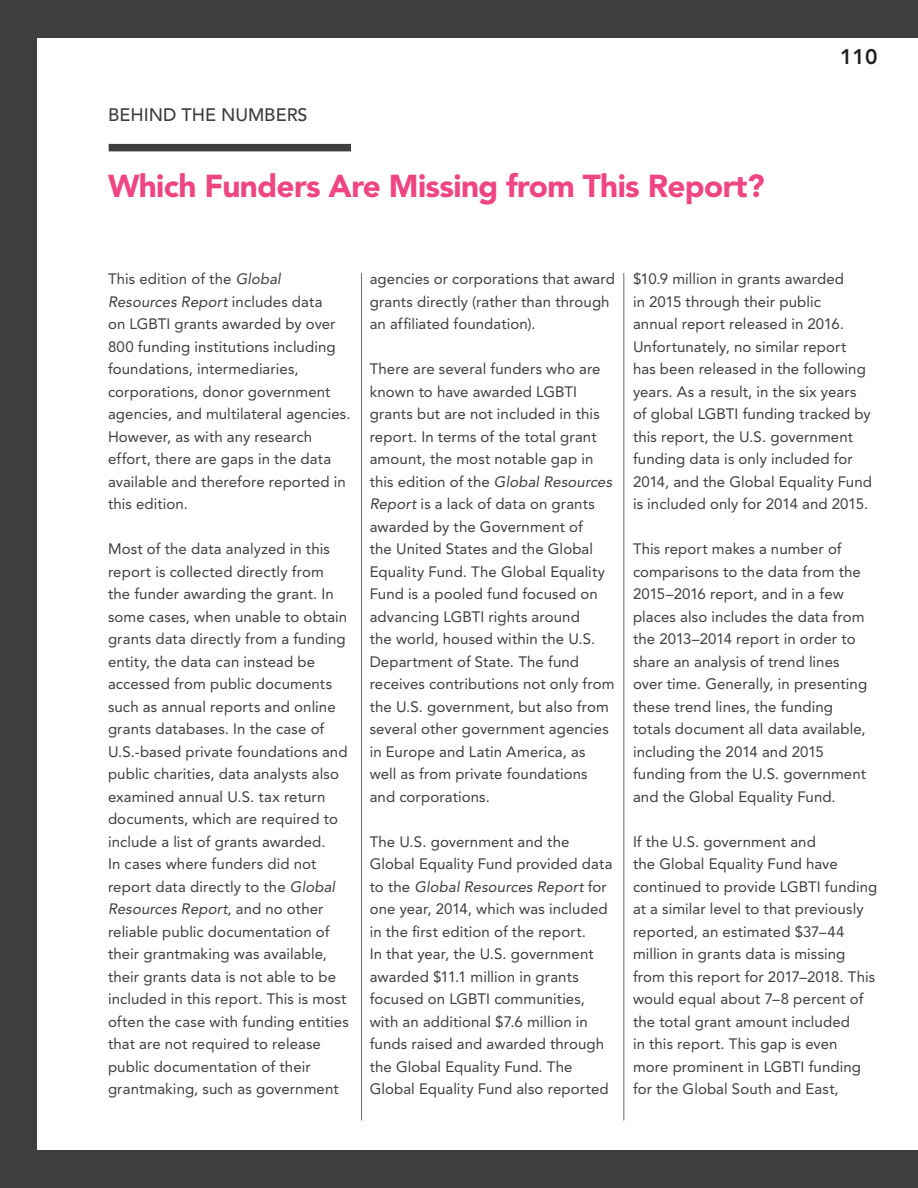
<style>
.page{position:relative;width:918px;height:1188px;background:#fff}
.page>*{position:absolute;margin:0;border:0;box-sizing:border-box;transform-origin:0 0}
.t1{font:900 31.5px "Avenir LT Std";letter-spacing:-.02em;color:#ef4681}
.t2{font:800 21px "Avenir LT Std";color:#231f20}
.t3{font:500 18px "Avenir LT Std";color:#3e3e3f}
.t4{font:15px/22.5px "Avenir LT Std";letter-spacing:.005em;color:#3e3e3f}
.s1{font-style:italic}
</style>
<div class="page">
<div style="left:0;top:0;width:37px;height:1188px;background:#3e3e3f"></div>
<div style="left:0;top:0;width:918px;height:37px;background:#3e3e3f"></div>
<div style="left:0;top:1151px;width:918px;height:37px;background:#3e3e3f"></div>
<div style="left:109px;top:144px;width:242px;height:7px;background:#3e3e3f"></div>
<hr style="left:361px;top:273px;width:1px;height:847px;background:#6c6d70">
<hr style="left:624px;top:273px;width:1px;height:847px;background:#6c6d70">
<p class="t3" style="left:108px;top:105px;width:201px">BEHIND THE NUMBERS</p>
<p class="t1" style="left:108px;top:167px;width:658px">Which Funders Are Missing from This Report?</p>
<h2 class="t2" style="left:840px;top:44px;width:39px">110</h2>
<p class="t4" style="left:108px;top:268px;width:244px">This edition of the <span class="s1">Global<br>Resources Report</span> includes data<br>on LGBTI grants awarded by over<br>800 funding institutions including foundations, intermediaries, corporations, donor government agencies, and multilateral agencies.<br>However, as with any research effort, there are gaps in the data available and therefore reported in this edition.</p>
<p class="t4" style="left:108px;top:538px;width:242px">Most of the data analyzed in this report is collected directly from the funder awarding the grant. In some cases, when unable to obtain grants data directly from a funding entity, the data can instead be accessed from public documents such as annual reports and online grants databases. In the case of U.S.-based private foundations and public charities, data analysts also examined annual U.S. tax return documents, which are required to include a list of grants awarded.<br>In cases where funders did not report data directly to the <span class="s1">Global Resources Report</span>, and no other reliable public documentation of their grantmaking was available, their grants data is not able to be included in this report. This is most often the case with funding entities that are not required to release public documentation of their grantmaking, such as government</p>
<p class="t4" style="left:370px;top:268px;width:247px">agencies or corporations that award grants directly (rather than through an affiliated foundation).</p>
<p class="t4" style="left:370px;top:358px;width:246px">There are several funders who are known to have awarded LGBTI grants but are not included in this report. In terms of the total grant amount, the most notable gap in this edition of the <span class="s1">Global Resources<br>Report</span> is a lack of data on grants awarded by the Government of<br>the United States and the Global<br>Equality Fund. The Global Equality<br>Fund is a pooled fund focused on advancing LGBTI rights around<br>the world, housed within the U.S.<br>Department of State. The fund receives contributions not only from the U.S. government, but also from several other government agencies in Europe and Latin America, as well as from private foundations and corporations.</p>
<p class="t4" style="left:370px;top:831px;width:244px">The U.S. government and the<br>Global Equality Fund provided data to the <span class="s1">Global Resources Report</span> for one year, 2014, which was included in the first edition of the report.<br>In that year, the U.S. government awarded $11.1 million in grants focused on LGBTI communities, with an additional $7.6 million in funds raised and awarded through the Global Equality Fund. The<br>Global Equality Fund also reported</p>
<p class="t4" style="left:633px;top:268px;width:241px">$10.9 million in grants awarded<br>in 2015 through their public<br>annual report released in 2016.<br>Unfortunately, no similar report has been released in the following years. As a result, in the six years of global LGBTI funding tracked by this report, the U.S. government funding data is only included for 2014, and the Global Equality Fund is included only for 2014 and 2015.</p>
<p class="t4" style="left:633px;top:538px;width:236px">This report makes a number of comparisons to the data from the<br>2015–2016 report, and in a few places also includes the data from the 2013–2014 report in order to share an analysis of trend lines over time. Generally, in presenting these trend lines, the funding totals document all data available, including the 2014 and 2015 funding from the U.S. government and the Global Equality Fund.</p>
<p class="t4" style="left:633px;top:831px;width:246px">If the U.S. government and<br>the Global Equality Fund have continued to provide LGBTI funding at a similar level to that previously reported, an estimated $37–44 million in grants data is missing from this report for 2017–2018. This would equal about 7–8 percent of the total grant amount included<br>in this report. This gap is even<br>more prominent in LGBTI funding for the Global South and East,</p>
</div>
